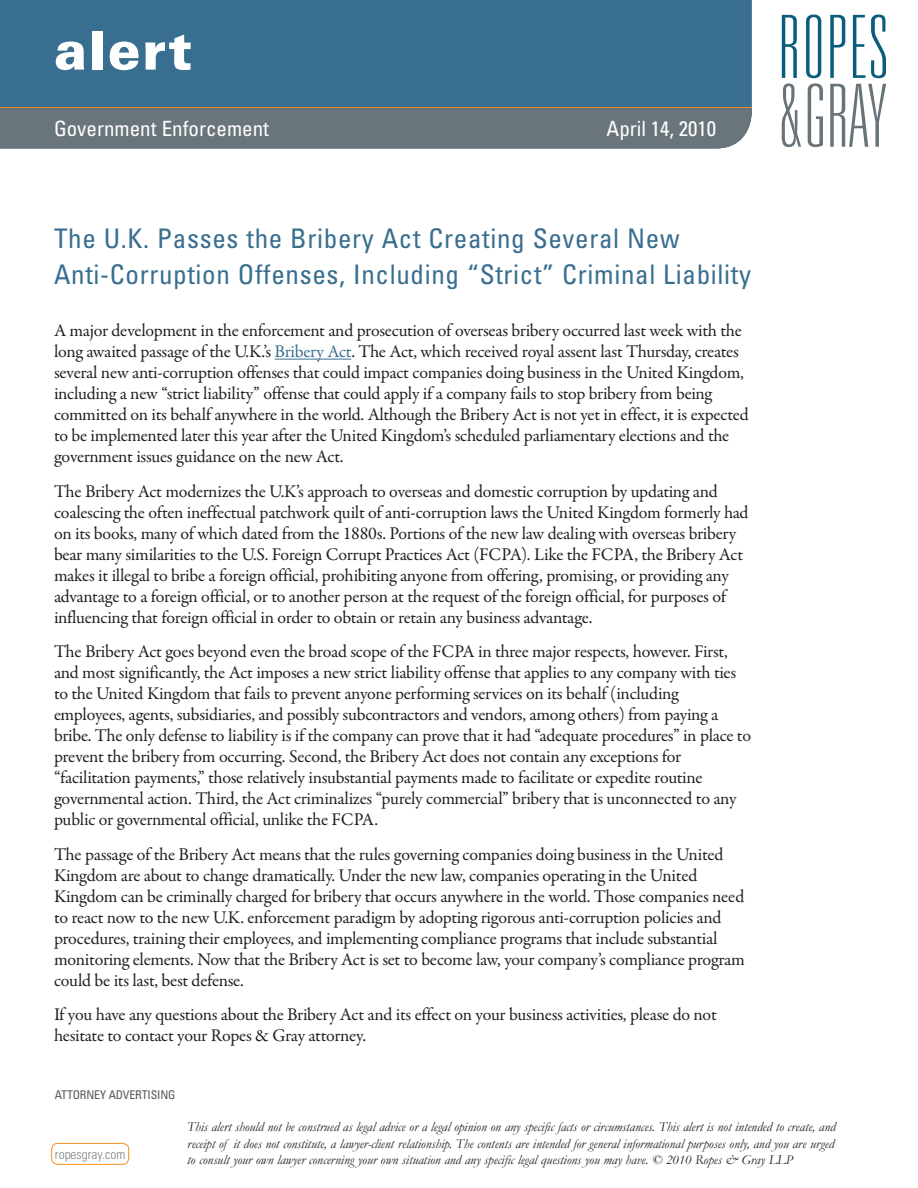
<style>
.page{position:relative;width:918px;height:1188px;background:#fff}
.page>*{position:absolute;margin:0;border:0;box-sizing:border-box;transform-origin:0 0}
.CLIENT_ALERT_TITLE{font:900 54px "Univers LT Std";letter-spacing:.025em;color:#fff}
.Headline{font:condensed 27px/36px "Univers LT Std";letter-spacing:.025em;color:#386e8f}
.Practice_Group_Name{font:condensed 21px "Univers LT Std";color:#fff}
.DATE{font:condensed 21px "Univers LT Std";color:#fff}
.Body{font:18px/21px "Garamond Premr Pro";letter-spacing:-.015em;color:#231f20}
.t1{font:italic 13.5px/16.2px "Garamond";color:#231f20;text-align:justify}
.t2{font:300 condensed 13.5px "Univers LT Std";color:#808285}
.Body-2{font:condensed 12px "Univers LT Std";letter-spacing:-.015em;color:#57585a}
.s1{color:#386e8f}
</style>
<div class="page">
<div style="left:0;top:0;width:752px;height:109px;background:#386e8f"></div>
<div style="left:0;top:109px;width:752px;height:39px;background:#6a747b"></div>
<hr style="left:0;top:107px;width:752px;height:1px;background:#f6911e">
<svg style="left:830px;top:15px;width:15px;height:63px"></svg>
<svg style="left:853px;top:15px;width:12px;height:63px"></svg>
<svg style="left:871px;top:15px;width:15px;height:63px"></svg>
<svg style="left:782px;top:15px;width:41px;height:132px"></svg>
<svg style="left:830px;top:84px;width:56px;height:63px"></svg>
<div style="left:51px;top:1143px;width:78px;height:22px;border:1px solid #f6911e;border-radius:6px"></div>
<hr style="left:275px;top:359px;width:76px;height:1px;background:#386e8f">
<p class="CLIENT_ALERT_TITLE" style="left:54px;top:16px;width:140px">alert</p>
<p class="Practice_Group_Name" style="left:54px;top:116px;width:217px">Government Enforcement</p>
<p class="DATE" style="left:607px;top:116px;width:111px">April 14, 2010</p>
<p class="Headline" style="left:54px;top:220px;width:699px">The U.K. Passes the Bribery Act Creating Several New<br>Anti-Corruption Offenses, Including “Strict” Criminal Liability</p>
<p class="Body" style="left:54px;top:321px;width:696px">A major development in the enforcement and prosecution of overseas bribery occurred last week with the long awaited passage of the U.K.’s <span class="s1">Bribery Act</span>. The Act, which received royal assent last Thursday, creates several new anti-corruption offenses that could impact companies doing business in the United Kingdom, including a new “strict liability” offense that could apply if a company fails to stop bribery from being committed on its behalf anywhere in the world. Although the Bribery Act is not yet in effect, it is expected to be implemented later this year after the United Kingdom’s scheduled parliamentary elections and the government issues guidance on the new Act.</p>
<p class="Body" style="left:54px;top:481px;width:696px">The Bribery Act modernizes the U.K’s approach to overseas and domestic corruption by updating and coalescing the often ineffectual patchwork quilt of anti-corruption laws the United Kingdom formerly had on its books, many of which dated from the 1880s. Portions of the new law dealing with overseas bribery bear many similarities to the U.S. Foreign Corrupt Practices Act (FCPA). Like the FCPA, the Bribery Act makes it illegal to bribe a foreign official, prohibiting anyone from offering, promising, or providing any advantage to a foreign official, or to another person at the request of the foreign official, for purposes of influencing that foreign official in order to obtain or retain any business advantage.</p>
<p class="Body" style="left:54px;top:642px;width:699px">The Bribery Act goes beyond even the broad scope of the FCPA in three major respects, however. First, and most significantly, the Act imposes a new strict liability offense that applies to any company with ties to the United Kingdom that fails to prevent anyone performing services on its behalf (including employees, agents, subsidiaries, and possibly subcontractors and vendors, among others) from paying a bribe. The only defense to liability is if the company can prove that it had “adequate procedures” in place to prevent the bribery from occurring. Second, the Bribery Act does not contain any exceptions for “facilitation payments,” those relatively insubstantial payments made to facilitate or expedite routine governmental action. Third, the Act criminalizes “purely commercial” bribery that is unconnected to any public or governmental official, unlike the FCPA.</p>
<p class="Body" style="left:54px;top:844px;width:692px">The passage of the Bribery Act means that the rules governing companies doing business in the United Kingdom are about to change dramatically. Under the new law, companies operating in the United Kingdom can be criminally charged for bribery that occurs anywhere in the world. Those companies need to react now to the new U.K. enforcement paradigm by adopting rigorous anti-corruption policies and procedures, training their employees, and implementing compliance programs that include substantial monitoring elements. Now that the Bribery Act is set to become law, your company’s compliance program could be its last, best defense.</p>
<p class="Body" style="left:54px;top:1005px;width:664px">If you have any questions about the Bribery Act and its effect on your business activities, please do not hesitate to contact your Ropes &amp; Gray attorney.</p>
<p class="Body-2" style="left:55px;top:1087px;width:122px">ATTORNEY ADVERTISING</p>
<p class="t2" style="left:55px;top:1146px;width:72px">ropesgray.com</p>
<p class="t1" style="left:187px;top:1119px;width:650px">This alert should not be construed as legal advice or a legal opinion on any specific facts or circumstances. This alert is not intended to create, and receipt of it does not constitute, a lawyer-client relationship. The contents are intended for general informational purposes only, and you are urged to consult your own lawyer concerning your own situation and any specific legal questions you may have. © 2010 Ropes &amp; Gray LLP</p>
</div>
